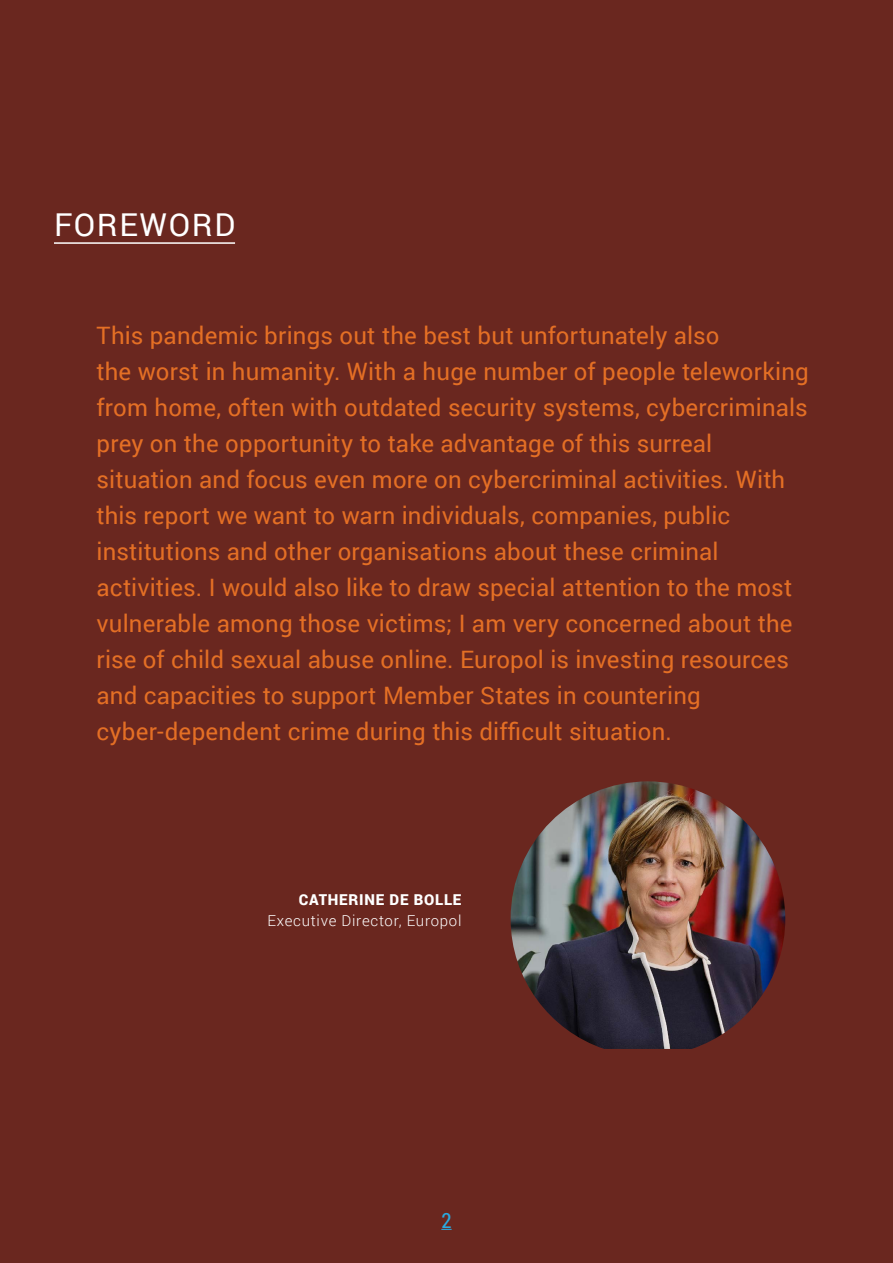
<style>
.page{position:relative;width:893px;height:1263px;background:#fff}
.page>*{position:absolute;margin:0;border:0;box-sizing:border-box;transform-origin:0 0}
.t1{font:31.5px "Roboto";letter-spacing:.05em;color:#fff}
.t2{font:24px/36px "Roboto";letter-spacing:.005em;color:#e46f25}
.t3{font:21px "Roboto Condensed";color:#29aae1}
.t4{font:300 15px "Roboto";letter-spacing:.05em;color:#fff}
.t5{font:900 15px "Roboto";letter-spacing:.05em;color:#fff}
</style>
<div class="page">
<div style="left:0;top:0;width:892px;height:1263px;background:#6a271f"></div>
<hr style="left:54px;top:242px;width:181px;height:2px;background:#fff">
<img style="left:511px;top:781px;width:274px;height:268px">
<h1 class="t1" style="left:54px;top:202px;width:183px">FOREWORD</h1>
<p class="t2" style="left:97px;top:316px;width:714px">This pandemic brings out the best but unfortunately also<br>the worst in humanity. With a huge number of people teleworking from home, often with outdated security systems, cybercriminals prey on the opportunity to take advantage of this surreal situation and focus even more on cybercriminal activities. With this report we want to warn individuals, companies, public institutions and other organisations about these criminal activities. I would also like to draw special attention to the most vulnerable among those victims; I am very concerned about the rise of child sexual abuse online. Europol is investing resources and capacities to support Member States in countering cyber-dependent crime during this difficult situation.</p>
<p class="t5" style="left:299px;top:889px;width:164px">CATHERINE DE BOLLE</p>
<p class="t4" style="left:267px;top:910px;width:196px">Executive Director, Europol</p>
<p class="t3" style="left:441px;top:1206px;width:12px">2</p>
</div>
